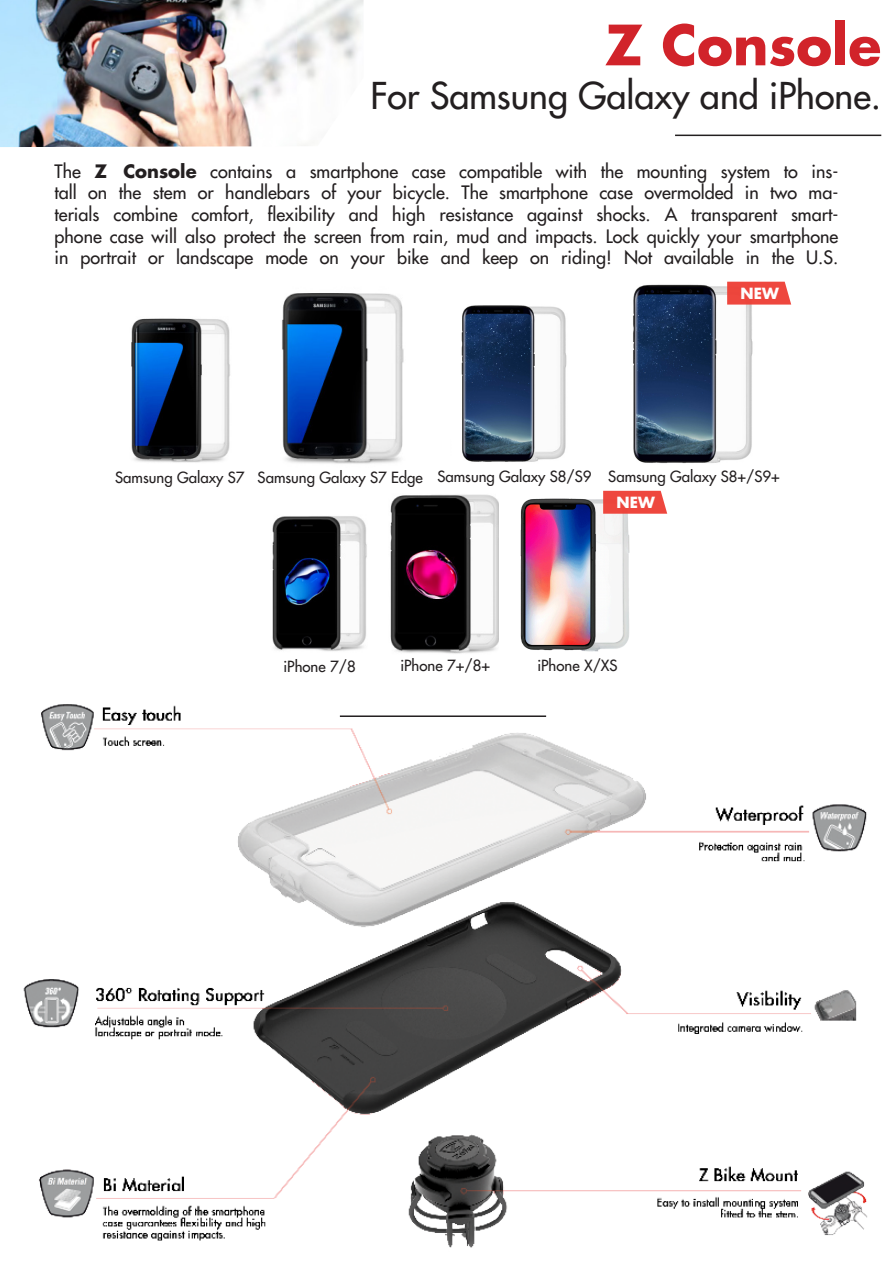
<style>
.page{position:relative;width:893px;height:1263px;background:#fff}
.page>*{position:absolute;margin:0;border:0;box-sizing:border-box;transform-origin:0 0}
.t1{font:700 54px "Futura";color:#d1232a}
.t2{font:36px "Futura";color:#231f20}
.t3{font:18px/21.6px "Futura";color:#231f20;text-align:justify}
.t4{font:15px "Futura";color:#231f20}
.t5{font:700 15px "Futura";color:#fff}
.s1{font-weight:700}
</style>
<div class="page">
<img style="left:23px;top:625px;width:845px;height:623px">
<img style="left:516px;top:498px;width:117px;height:157px">
<img style="left:0;top:0;width:364px;height:147px">
<img style="left:633px;top:281px;width:135px;height:182px">
<img style="left:461px;top:305px;width:106px;height:157px">
<img style="left:389px;top:494px;width:109px;height:202px">
<img style="left:270px;top:516px;width:117px;height:177px">
<img style="left:131px;top:318px;width:99px;height:145px">
<img style="left:282px;top:293px;width:122px;height:171px">
<hr style="left:675px;top:135px;width:206px;height:1px;background:#231f20">
<hr style="left:340px;top:715px;width:206px;height:2px;background:#231f20">
<svg style="left:727px;top:282px;width:64px;height:23px"></svg>
<svg style="left:603px;top:491px;width:64px;height:23px"></svg>
<p class="t1" style="left:605px;top:8px;width:278px">Z Console</p>
<p class="t2" style="left:370px;top:72px;width:512px">For Samsung Galaxy and iPhone.</p>
<p class="t3" style="left:55px;top:160px;width:785px">The <span class="s1">Z Console</span> contains a smartphone case compatible with the mounting system to ins&shy;tall on the stem or handlebars of your bicycle. The smartphone case overmolded in two ma&shy;terials combine comfort, flexibility and high resistance against shocks. A transparent smart&shy;phone case will also protect the screen from rain, mud and impacts. Lock quickly your smartphone in portrait or landscape mode on your bike and keep on riding! Not available in the U.S.</p>
<p class="t5" style="left:741px;top:283px;width:40px">NEW</p>
<p class="t4" style="left:115px;top:467px;width:131px">Samsung Galaxy S7</p>
<p class="t4" style="left:258px;top:467px;width:167px">Samsung Galaxy S7 Edge</p>
<p class="t4" style="left:437px;top:466px;width:156px">Samsung Galaxy S8/S9</p>
<p class="t4" style="left:608px;top:466px;width:173px">Samsung Galaxy S8+/S9+</p>
<p class="t5" style="left:617px;top:492px;width:40px">NEW</p>
<p class="t4" style="left:283px;top:657px;width:74px">iPhone 7/8</p>
<p class="t4" style="left:400px;top:656px;width:91px">iPhone 7+/8+</p>
<p class="t4" style="left:537px;top:656px;width:82px">iPhone X/XS</p>
</div>
